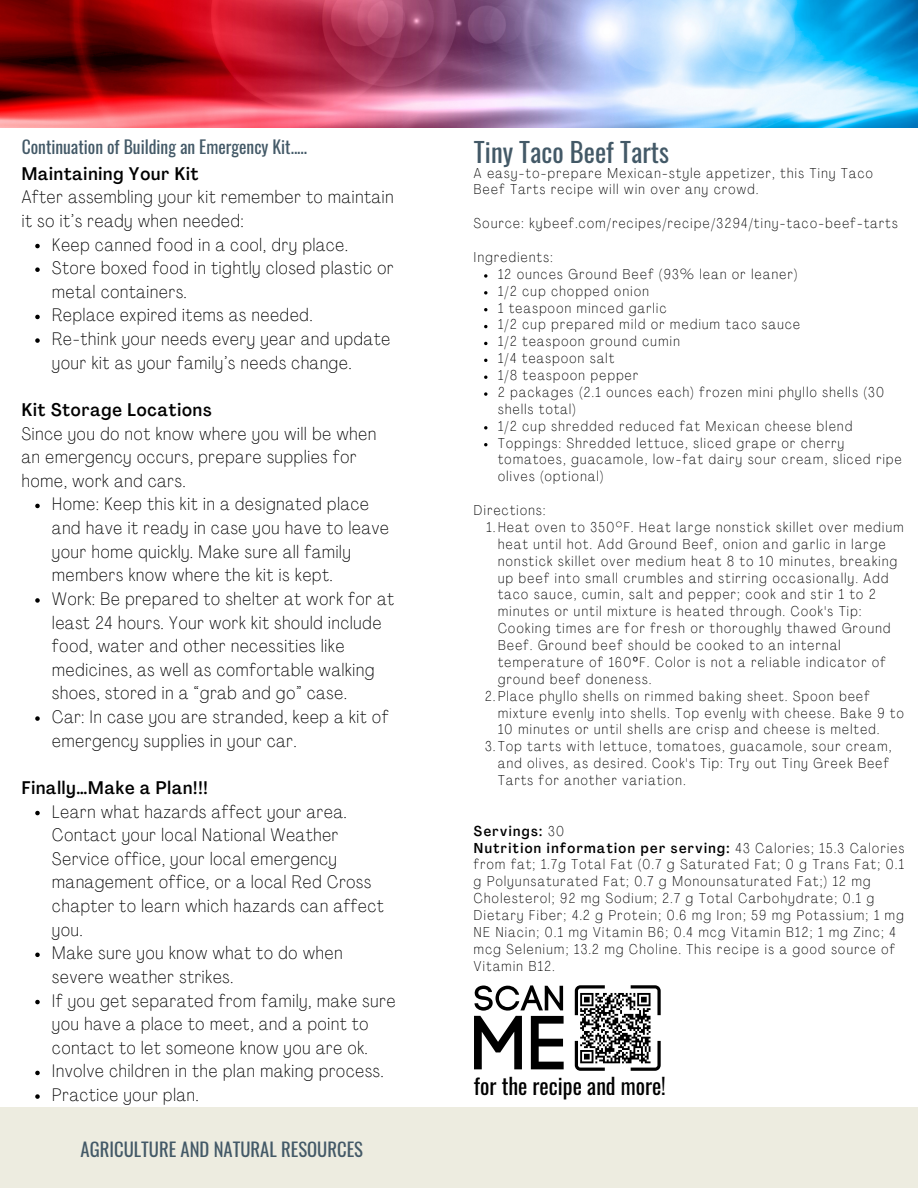
<style>
.page{position:relative;width:918px;height:1188px;background:#fff}
.page>*{position:absolute;margin:0;border:0;box-sizing:border-box;transform-origin:0 0}
.t1{font:26.7px "Oswald";color:#435967}
.t2{font:22.05px "Oswald";color:#000}
.t3{font:18.6px "Oswald";color:#435967}
.t4{font:100 condensed 18px/23.7px "Agrandir";letter-spacing:.05em;color:#000}
.t5{font:500 condensed 18px "Agrandir";letter-spacing:.05em;color:#000}
.t6{font:17.7px "Oswald";color:#435967}
.t7{font:100 condensed 14.25px/16.8px "Agrandir";letter-spacing:.1em;color:#000}
.t8{font:500 condensed 14.25px "Agrandir";letter-spacing:.1em;color:#000}
.s1{font-family:"Noto Sans";font-weight:400;font-stretch:normal}
.s2{font-weight:100}
.s3{font-weight:500}
</style>
<div class="page">
<div style="left:0;top:1107px;width:918px;height:81px;background:#edece0"></div>
<img style="left:0;top:0;width:918px;height:127px">
<svg style="left:484px;top:274px;width:3px;height:4px"></svg>
<svg style="left:484px;top:291px;width:3px;height:4px"></svg>
<svg style="left:484px;top:392px;width:3px;height:4px"></svg>
<svg style="left:484px;top:426px;width:3px;height:4px"></svg>
<svg style="left:575px;top:985px;width:86px;height:86px"></svg>
<svg style="left:474px;top:985px;width:90px;height:84px"></svg>
<svg style="left:35px;top:244px;width:5px;height:4px"></svg>
<svg style="left:35px;top:267px;width:5px;height:5px"></svg>
<svg style="left:35px;top:315px;width:5px;height:4px"></svg>
<svg style="left:35px;top:338px;width:5px;height:5px"></svg>
<svg style="left:35px;top:504px;width:5px;height:4px"></svg>
<svg style="left:35px;top:598px;width:5px;height:5px"></svg>
<svg style="left:35px;top:716px;width:5px;height:5px"></svg>
<svg style="left:35px;top:811px;width:5px;height:4px"></svg>
<svg style="left:35px;top:953px;width:5px;height:4px"></svg>
<svg style="left:35px;top:1000px;width:5px;height:4px"></svg>
<svg style="left:35px;top:1071px;width:5px;height:4px"></svg>
<svg style="left:35px;top:1094px;width:5px;height:5px"></svg>
<p class="t6" style="left:22px;top:133px;width:287px">Continuation of Building an Emergency Kit.....</p>
<p class="t5" style="left:22px;top:166px;width:178px">Maintaining Your Kit</p>
<p class="t4" style="left:22px;top:187px;width:373px">After assembling your kit remember to maintain it so it’s ready when needed:</p>
<p class="t4" style="left:52px;top:234px;width:297px">Keep canned food in a cool, dry place.</p>
<p class="t4" style="left:52px;top:258px;width:343px">Store boxed food in tightly closed plastic or metal containers.</p>
<p class="t4" style="left:52px;top:305px;width:262px">Replace expired items as needed.</p>
<p class="t4" style="left:52px;top:329px;width:339px">Re-think your needs every year and update your kit as your family’s needs change.</p>
<p class="t5" style="left:22px;top:402px;width:191px">Kit Storage Locations</p>
<p class="t4" style="left:22px;top:423px;width:356px">Since you do not know where you will be when an emergency occurs, prepare supplies for home, work and cars.</p>
<p class="t4" style="left:52px;top:494px;width:338px">Home: Keep this kit in a designated place and have it ready in case you have to leave your home quickly. Make sure all family members know where the kit is kept.</p>
<p class="t4" style="left:52px;top:589px;width:343px">Work: Be prepared to shelter at work for at least 24 hours. Your work kit should include food, water and other necessities like medicines, as well as comfortable walking shoes, stored in a “grab and go” case.</p>
<p class="t4" style="left:52px;top:707px;width:338px">Car: In case you are stranded, keep a kit of emergency supplies in your car.</p>
<p class="t5" style="left:22px;top:780px;width:188px">Finally…Make a Plan!!!</p>
<p class="t4" style="left:52px;top:801px;width:333px">Learn what hazards affect your area.<br>Contact your local National Weather<br>Service office, your local emergency management office, or a local Red Cross chapter to learn which hazards can affect you.</p>
<p class="t4" style="left:52px;top:943px;width:292px">Make sure you know what to do when severe weather strikes.</p>
<p class="t4" style="left:52px;top:990px;width:345px">If you get separated from family, make sure you have a place to meet, and a point to contact to let someone know you are ok.</p>
<p class="t4" style="left:52px;top:1061px;width:333px">Involve children in the plan making process.</p>
<p class="t4" style="left:52px;top:1085px;width:148px">Practice your plan.</p>
<p class="t3" style="left:81px;top:1135px;width:284px">AGRICULTURE AND NATURAL RESOURCES</p>
<p class="t1" style="left:474px;top:131px;width:197px">Tiny Taco Beef Tarts</p>
<p class="t7" style="left:474px;top:166px;width:400px">A easy-to-prepare Mexican-style appetizer, this Tiny Taco<br>Beef Tarts recipe will win over any crowd.</p>
<p class="t7" style="left:474px;top:216px;width:425px">Source: kybeef.com/recipes/recipe/3294/tiny-taco-beef-tarts</p>
<p class="t7" style="left:474px;top:250px;width:80px">Ingredients:</p>
<p class="t7" style="left:498px;top:267px;width:301px">12 ounces Ground Beef (93% lean or leaner)</p>
<p class="t7" style="left:498px;top:284px;width:152px">1/2 cup chopped onion</p>
<p class="t7" style="left:498px;top:301px;width:170px">1 teaspoon minced garlic</p>
<p class="t7" style="left:498px;top:317px;width:304px">1/2 cup prepared mild or medium taco sauce</p>
<p class="t7" style="left:498px;top:334px;width:183px">1/2 teaspoon ground cumin</p>
<p class="t7" style="left:498px;top:351px;width:118px">1/4 teaspoon salt</p>
<p class="t7" style="left:498px;top:368px;width:142px">1/8 teaspoon pepper</p>
<p class="t7" style="left:498px;top:385px;width:388px">2 packages (2.1 ounces each) frozen mini phyllo shells (30 shells total)</p>
<p class="t7" style="left:498px;top:419px;width:356px">1/2 cup shredded reduced fat Mexican cheese blend</p>
<p class="t7" style="left:498px;top:436px;width:405px">Toppings: Shredded lettuce, sliced grape or cherry tomatoes, guacamole, low-fat dairy sour cream, sliced ripe olives (optional)</p>
<p class="t7" style="left:474px;top:503px;width:73px">Directions:</p>
<p class="t7" style="left:498px;top:520px;width:407px;text-indent:-11px">1.Heat oven to 350°F. Heat large nonstick skillet over medium heat until hot. Add Ground Beef, onion and garlic in large nonstick skillet over medium heat 8 to 10 minutes, breaking up beef into small crumbles and stirring occasionally. Add taco sauce, cumin, salt and pepper; cook and stir 1 to 2 minutes or until mixture is heated through. Cook's Tip:<br>Cooking times are for fresh or thoroughly thawed Ground Beef. Ground beef should be cooked to an internal temperature of 160<span class="s1">º</span>F. Color is not a reliable indicator of ground beef doneness.</p>
<p class="t7" style="left:498px;top:689px;width:407px;text-indent:-13px">2.Place phyllo shells on rimmed baking sheet. Spoon beef mixture evenly into shells. Top evenly with cheese. Bake 9 to<br>10 minutes or until shells are crisp and cheese is melted.</p>
<p class="t7" style="left:498px;top:739px;width:395px;text-indent:-13px">3.Top tarts with lettuce, tomatoes, guacamole, sour cream, and olives, as desired. Cook's Tip: Try out Tiny Greek Beef<br>Tarts for another variation.</p>
<p class="t8" style="left:474px;top:825px;width:92px">Servings: <span class="s2">30</span></p>
<p class="t7" style="left:474px;top:841px;width:432px"><span class="s3">Nutrition information per serving:</span> 43 Calories; 15.3 Calories from fat; 1.7g Total Fat (0.7 g Saturated Fat; 0 g Trans Fat; 0.1 g Polyunsaturated Fat; 0.7 g Monounsaturated Fat;) 12 mg Cholesterol; 92 mg Sodium; 2.7 g Total Carbohydrate; 0.1 g Dietary Fiber; 4.2 g Protein; 0.6 mg Iron; 59 mg Potassium; 1 mg NE Niacin; 0.1 mg Vitamin B6; 0.4 mcg Vitamin B12; 1 mg Zinc; 4 mcg Selenium; 13.2 mg Choline. This recipe is a good source of Vitamin B12.</p>
<p class="t2" style="left:474px;top:1068px;width:193px">for the recipe and more!</p>
</div>
